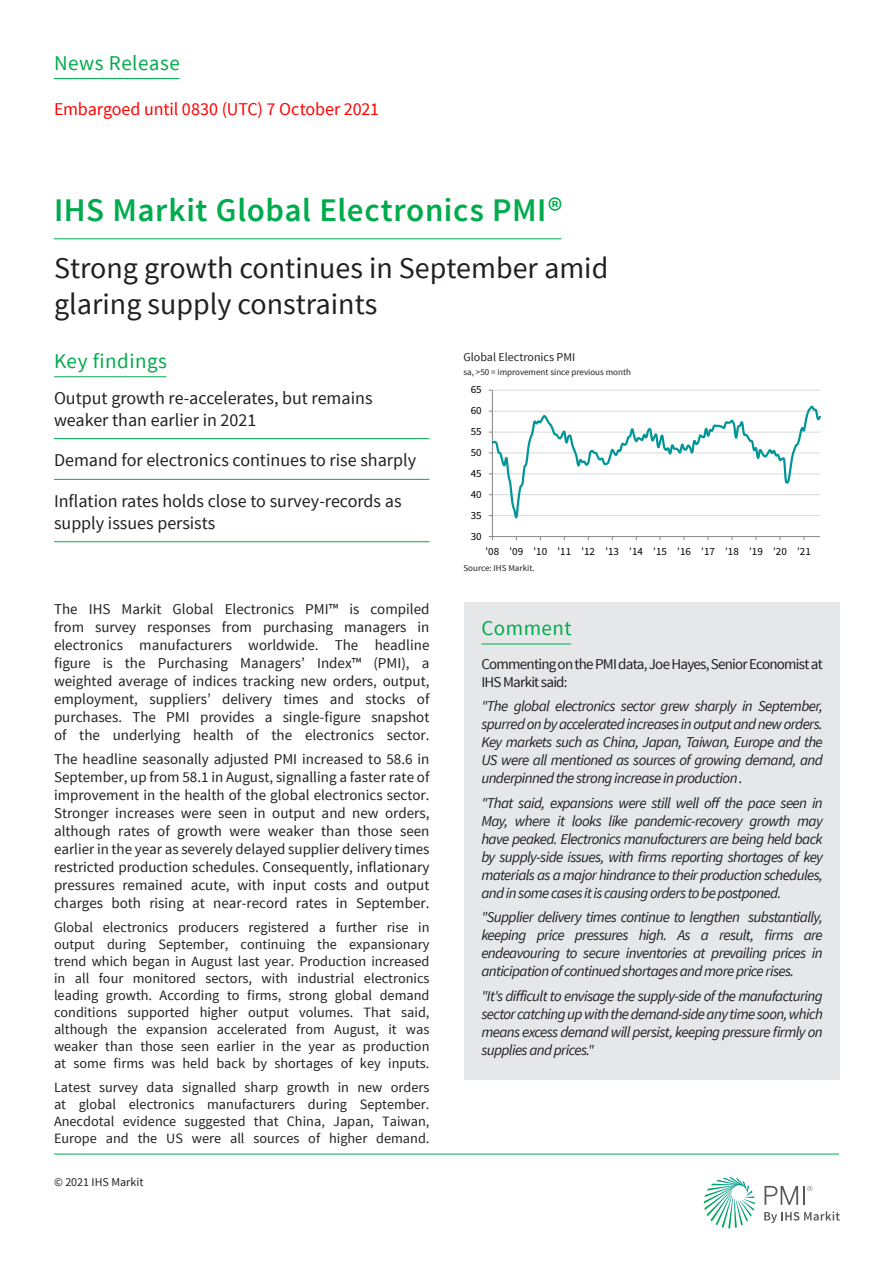
<style>
.page{position:relative;width:893px;height:1263px;background:#fff}
.page>*{position:absolute;margin:0;border:0;box-sizing:border-box;transform-origin:0 0}
.t1{font:600 33px "Source Sans Pro";letter-spacing:.015em;color:#00ab4d}
.t2{font:30px/36px "Source Sans Pro";color:#231f20}
.Section_header{font:21px "Source Sans Pro";letter-spacing:.025em;color:#00ab4d}
.Key_findings{font:18px/21.6px "Source Sans Pro";color:#231f20}
.t3{font:18px "Source Sans Pro";letter-spacing:-.005em;color:#f00}
.Comment{font:italic 15px/18px "Source Sans Pro";letter-spacing:-.04em;color:#231f20;text-align:justify}
.Body_copy{font:15px/18px "Source Sans Pro";color:#231f20;text-align:justify}
.Body_copy_2{font:15px/18px "Source Sans Pro";letter-spacing:-.05em;color:#231f20;text-align:justify}
.Body_copy_2-2{font:italic 15px/18px "Source Sans Pro";letter-spacing:-.04em;color:#231f20;text-align:justify}
.Body_copy_2-3{font:14.25px/17.1px "Source Sans Pro";color:#231f20;text-align:justify}
.Body_copy-2{font:14.25px/17.1px "Source Sans Pro";color:#231f20;text-align:justify}
.Chart_title{font:12px "Source Sans Pro";color:#231f20}
.t4{font:10.95px "Source Sans Pro";letter-spacing:-.005em;color:#000}
.Axis_title{font:9px "Source Sans Pro";color:#231f20}
</style>
<div class="page">
<svg style="left:704px;top:1177px;width:51px;height:51px"></svg>
<svg style="left:764px;top:1211px;width:76px;height:12px"></svg>
<svg style="left:764px;top:1186px;width:48px;height:19px"></svg>
<hr style="left:54px;top:1154px;width:785px;height:1px;background:#00ab4d">
<hr style="left:492px;top:390px;width:328px;height:1px;background:#d9d9d9">
<hr style="left:492px;top:390px;width:1px;height:147px;background:#868686">
<hr style="left:492px;top:536px;width:328px;height:1px;background:#868686">
<svg style="left:489px;top:405px;width:332px;height:114px"></svg>
<hr style="left:54px;top:376px;width:112px;height:1px;background:#00ab4d">
<hr style="left:54px;top:78px;width:125px;height:1px;background:#00ab4d">
<hr style="left:54px;top:238px;width:507px;height:1px;background:#00ab4d">
<hr style="left:54px;top:438px;width:375px;height:1px;background:#00ab4d">
<hr style="left:54px;top:479px;width:375px;height:1px;background:#00ab4d">
<hr style="left:54px;top:541px;width:375px;height:1px;background:#00ab4d">
<div style="left:464px;top:602px;width:376px;height:56px;background:#e6e7e9"></div>
<hr style="left:481px;top:644px;width:90px;height:1px;background:#00ab4d">
<div style="left:464px;top:658px;width:376px;height:422px;background:#e6e7e9"></div>
<p class="Section_header" style="left:54px;top:50px;width:127px">News Release</p>
<p class="t3" style="left:54px;top:98px;width:327px">Embargoed until 0830 (UTC) 7 October 2021</p>
<p class="t1" style="left:54px;top:190px;width:510px">IHS Markit Global Electronics PMI®</p>
<p class="t2" style="left:54px;top:250px;width:556px">Strong growth continues in September amid glaring supply constraints</p>
<p class="Section_header" style="left:54px;top:348px;width:114px">Key findings</p>
<p class="Chart_title" style="left:463px;top:350px;width:113px">Global Electronics PMI</p>
<p class="Axis_title" style="left:463px;top:366px;width:169px">sa, &gt;50 = improvement since previous month</p>
<p class="Key_findings" style="left:54px;top:387px;width:320px">Output growth re-accelerates, but remains weaker than earlier in 2021</p>
<p class="Key_findings" style="left:54px;top:450px;width:364px">Demand for electronics continues to rise sharply</p>
<p class="Key_findings" style="left:54px;top:491px;width:349px">Inflation rates holds close to survey-records as supply issues persists</p>
<p class="Body_copy_2" style="left:54px;top:600px;width:377px">The IHS Markit Global Electronics PMI™ is compiled from survey responses from purchasing managers in electronics manufacturers worldwide. The headline figure is the Purchasing Managers’ Index™ (PMI), a weighted average of indices tracking new orders, output, employment, suppliers’ delivery times and stocks of purchases. The PMI provides a single-figure snapshot of the underlying health of the electronics sector.</p>
<p class="Body_copy" style="left:54px;top:750px;width:377px">The headline seasonally adjusted PMI increased to 58.6 in September, up from 58.1 in August, signalling a faster rate of improvement in the health of the global electronics sector.<br>Stronger increases were seen in output and new orders, although rates of growth were weaker than those seen earlier in the year as severely delayed supplier delivery times restricted production schedules. Consequently, inflationary pressures remained acute, with input costs and output charges both rising at near-record rates in September.</p>
<p class="Body_copy_2-3" style="left:54px;top:918px;width:377px">Global electronics producers registered a further rise in output during September, continuing the expansionary trend which began in August last year. Production increased in all four monitored sectors, with industrial electronics leading growth. According to firms, strong global demand conditions supported higher output volumes. That said, although the expansion accelerated from August, it was weaker than those seen earlier in the year as production at some firms was held back by shortages of key inputs.</p>
<p class="Body_copy-2" style="left:54px;top:1079px;width:377px">Latest survey data signalled sharp growth in new orders at global electronics manufacturers during September.<br>Anecdotal evidence suggested that China, Japan, Taiwan, Europe and the US were all sources of higher demand.</p>
<p class="Chart_title" style="left:54px;top:1175px;width:91px">© 2021 IHS Markit</p>
<p class="t4" style="left:471px;top:383px;width:12px">65</p>
<p class="t4" style="left:471px;top:404px;width:12px">60</p>
<p class="t4" style="left:471px;top:425px;width:12px">55</p>
<p class="t4" style="left:471px;top:446px;width:12px">50</p>
<p class="t4" style="left:471px;top:467px;width:12px">45</p>
<p class="t4" style="left:471px;top:487px;width:12px">40</p>
<p class="t4" style="left:471px;top:508px;width:12px">35</p>
<p class="t4" style="left:471px;top:529px;width:12px">30</p>
<p class="t4" style="left:485px;top:544px;width:327px">'08 '09 '10 '11 '12 '13 '14 '15 '16 '17 '18 '19 '20 '21</p>
<p class="Axis_title" style="left:463px;top:562px;width:73px">Source: IHS Markit.</p>
<p class="Section_header" style="left:481px;top:615px;width:92px">Comment</p>
<p class="Body_copy_2" style="left:481px;top:655px;width:343px">Commenting on the PMI data, Joe Hayes, Senior Economist at<br>IHS Markit said:</p>
<p class="Body_copy_2-2" style="left:481px;top:697px;width:343px">"The global electronics sector grew sharply in September, spurred on by accelerated increases in output and new orders.<br>Key markets such as China, Japan, Taiwan, Europe and the US were all mentioned as sources of growing demand, and underpinned the strong increase in production .</p>
<p class="Comment" style="left:481px;top:794px;width:343px">"That said, expansions were still well off the pace seen in May, where it looks like pandemic-recovery growth may have peaked. Electronics manufacturers are being held back by supply-side issues, with firms reporting shortages of key materials as a major hindrance to their production schedules, and in some cases it is causing orders to be postponed.</p>
<p class="Comment" style="left:481px;top:908px;width:343px">"Supplier delivery times continue to lengthen substantially, keeping price pressures high. As a result, firms are endeavouring to secure inventories at prevailing prices in anticipation of continued shortages and more price rises.</p>
<p class="Comment" style="left:481px;top:986px;width:343px">"It's difficult to envisage the supply-side of the manufacturing sector catching up with the demand-side any time soon, which means excess demand will persist, keeping pressure firmly on supplies and prices."</p>
</div>
